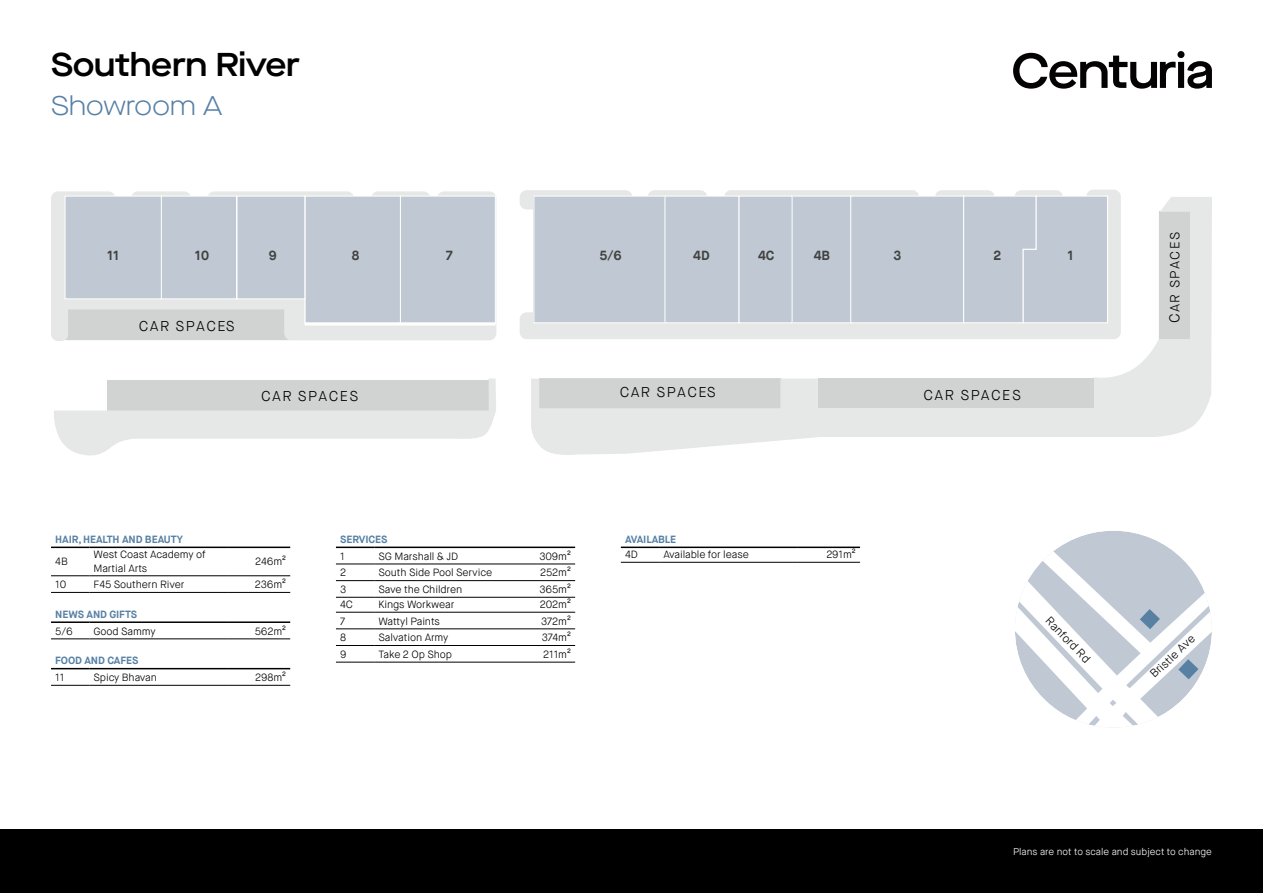
<style>
.page{position:relative;width:1263px;height:893px;background:#fff}
.page>*{position:absolute;margin:0;border:0;box-sizing:border-box;transform-origin:0 0}
.t1{font:600 33px "Maison Neue Extended";letter-spacing:-.01em;color:#000}
.t2{font:300 27px "Maison Neue Extended";letter-spacing:-.01em;color:#5680a4}
.t3{font:300 14.25px "Maison Neue";letter-spacing:.1em;color:#000}
.t4{font:700 13.2px "Maison Neue";color:#414140}
.t5{font:300 13.2px "Maison Neue";letter-spacing:.1em;color:#000}
.t6{font:300 11.55px "Maison Neue";color:#000}
.t7{font:300 10.5px/13.5px "Maison Neue";letter-spacing:-.01em;color:#000}
.t8{font:700 10.5px "Maison Neue";letter-spacing:-.01em;color:#5680a4}
.t9{font:300 9.75px "Maison Neue";color:#fff}
.s1{font-size:14.25px}
</style>
<div class="page">
<svg style="left:520px;top:190px;width:601px;height:149px;fill:#e8ebed"></svg>
<svg style="left:51px;top:191px;width:445px;height:150px;fill:#e6e7e7"></svg>
<div style="left:400px;top:196px;width:95px;height:127px;background:#c0c9d3"></div>
<div style="left:400px;top:196px;width:96px;height:127px;border:1px solid #fff"></div>
<div style="left:305px;top:196px;width:95px;height:127px;background:#c0c9d3"></div>
<div style="left:305px;top:196px;width:96px;height:127px;border:1px solid #fff"></div>
<div style="left:237px;top:196px;width:68px;height:103px;background:#c0c9d3"></div>
<div style="left:236px;top:196px;width:69px;height:103px;border:1px solid #fff"></div>
<div style="left:161px;top:196px;width:75px;height:103px;background:#c0c9d3"></div>
<div style="left:161px;top:196px;width:76px;height:103px;border:1px solid #fff"></div>
<div style="left:65px;top:196px;width:96px;height:103px;background:#c0c9d3"></div>
<div style="left:65px;top:196px;width:97px;height:103px;border:1px solid #fff"></div>
<svg style="left:54px;top:378px;width:442px;height:78px"></svg>
<svg style="left:531px;top:197px;width:681px;height:258px"></svg>
<div style="left:65px;top:309px;width:225px;height:31px;background:#d1d3d3"></div>
<div style="left:1159px;top:211px;width:31px;height:128px;background:#d1d3d3"></div>
<div style="left:818px;top:378px;width:276px;height:30px;background:#d1d3d3"></div>
<div style="left:539px;top:378px;width:243px;height:30px;background:#d1d3d3"></div>
<hr style="left:51px;top:575px;width:38px;height:1px;background:#000">
<hr style="left:51px;top:592px;width:38px;height:1px;background:#000">
<hr style="left:51px;top:639px;width:38px;height:1px;background:#000">
<hr style="left:89px;top:639px;width:139px;height:1px;background:#000">
<hr style="left:228px;top:639px;width:62px;height:1px;background:#000">
<hr style="left:51px;top:685px;width:38px;height:1px;background:#000">
<hr style="left:89px;top:685px;width:139px;height:1px;background:#000">
<hr style="left:228px;top:685px;width:62px;height:1px;background:#000">
<hr style="left:89px;top:575px;width:139px;height:1px;background:#000">
<hr style="left:228px;top:575px;width:62px;height:1px;background:#000">
<hr style="left:89px;top:592px;width:139px;height:1px;background:#000">
<hr style="left:228px;top:592px;width:62px;height:1px;background:#000">
<hr style="left:51px;top:621px;width:38px;height:2px;background:#000">
<hr style="left:89px;top:621px;width:139px;height:2px;background:#000">
<hr style="left:228px;top:621px;width:62px;height:2px;background:#000">
<hr style="left:228px;top:668px;width:62px;height:1px;background:#000">
<hr style="left:51px;top:668px;width:38px;height:1px;background:#000">
<hr style="left:89px;top:668px;width:139px;height:1px;background:#000">
<hr style="left:51px;top:547px;width:38px;height:1px;background:#000">
<hr style="left:89px;top:547px;width:139px;height:1px;background:#000">
<hr style="left:228px;top:547px;width:62px;height:1px;background:#000">
<hr style="left:336px;top:580px;width:38px;height:1px;background:#000">
<hr style="left:336px;top:597px;width:38px;height:1px;background:#000">
<hr style="left:336px;top:612px;width:38px;height:1px;background:#000">
<hr style="left:336px;top:629px;width:38px;height:1px;background:#000">
<hr style="left:336px;top:645px;width:38px;height:1px;background:#000">
<hr style="left:336px;top:662px;width:38px;height:1px;background:#000">
<hr style="left:336px;top:547px;width:38px;height:1px;background:#000">
<hr style="left:374px;top:547px;width:139px;height:1px;background:#000">
<hr style="left:513px;top:547px;width:62px;height:1px;background:#000">
<hr style="left:336px;top:564px;width:38px;height:1px;background:#000">
<hr style="left:374px;top:564px;width:139px;height:1px;background:#000">
<hr style="left:513px;top:564px;width:62px;height:1px;background:#000">
<hr style="left:374px;top:580px;width:139px;height:1px;background:#000">
<hr style="left:513px;top:580px;width:62px;height:1px;background:#000">
<hr style="left:374px;top:597px;width:139px;height:1px;background:#000">
<hr style="left:513px;top:597px;width:62px;height:1px;background:#000">
<hr style="left:374px;top:612px;width:139px;height:1px;background:#000">
<hr style="left:513px;top:612px;width:62px;height:1px;background:#000">
<hr style="left:374px;top:629px;width:139px;height:1px;background:#000">
<hr style="left:513px;top:629px;width:62px;height:1px;background:#000">
<hr style="left:374px;top:645px;width:139px;height:1px;background:#000">
<hr style="left:513px;top:645px;width:62px;height:1px;background:#000">
<hr style="left:374px;top:662px;width:139px;height:1px;background:#000">
<hr style="left:513px;top:662px;width:62px;height:1px;background:#000">
<svg style="left:1015px;top:541px;width:197px;height:185px"></svg>
<hr style="left:621px;top:547px;width:38px;height:1px;background:#000">
<hr style="left:621px;top:562px;width:38px;height:1px;background:#000">
<hr style="left:659px;top:547px;width:139px;height:1px;background:#000">
<hr style="left:798px;top:547px;width:62px;height:1px;background:#000">
<hr style="left:659px;top:562px;width:139px;height:1px;background:#000">
<hr style="left:798px;top:562px;width:62px;height:1px;background:#000">
<div style="left:0;top:829px;width:1263px;height:64px;background:#000"></div>
<svg style="left:1013px;top:51px;width:199px;height:38px"></svg>
<h1 class="t1" style="left:51px;top:45px;width:250px">Southern River</h1>
<h2 class="t2" style="left:51px;top:90px;width:173px">Showroom A</h2>
<p class="t4" style="left:107px;top:248px;width:14px">11</p>
<p class="t4" style="left:195px;top:248px;width:16px">10</p>
<p class="t4" style="left:269px;top:248px;width:10px">9</p>
<p class="t4" style="left:352px;top:248px;width:9px">8</p>
<p class="t4" style="left:446px;top:248px;width:8px">7</p>
<p class="t4" style="left:599px;top:248px;width:24px">5/6</p>
<p class="t4" style="left:693px;top:248px;width:18px">4D</p>
<p class="t4" style="left:814px;top:248px;width:18px">4B</p>
<p class="t4" style="left:758px;top:248px;width:18px">4C</p>
<p class="t4" style="left:893px;top:248px;width:9px">3</p>
<p class="t4" style="left:993px;top:248px;width:9px">2</p>
<p class="t4" style="left:1067px;top:248px;width:8px">1</p>
<h3 class="t3" style="left:139px;top:318px;width:98px">CAR SPACES</h3>
<h3 class="t3" style="left:261px;top:388px;width:99px">CAR SPACES</h3>
<h3 class="t3" style="left:620px;top:384px;width:98px">CAR SPACES</h3>
<h3 class="t3" style="left:923px;top:387px;width:99px">CAR SPACES</h3>
<p class="t8" style="left:55px;top:536px;width:129px">HAIR, HEALTH AND BEAUTY</p>
<p class="t7" style="left:55px;top:554px;width:14px">4B</p>
<p class="t7" style="left:94px;top:548px;width:114px">West Coast Academy of<br>Martial Arts</p>
<p class="t7" style="left:255px;top:554px;width:32px">246m²</p>
<p class="t7" style="left:55px;top:578px;width:13px">10</p>
<p class="t7" style="left:94px;top:578px;width:92px">F45 Southern River</p>
<p class="t7" style="left:255px;top:578px;width:33px">236m²</p>
<p class="t8" style="left:55px;top:610px;width:83px">NEWS AND GIFTS</p>
<p class="t7" style="left:55px;top:624px;width:19px">5/6</p>
<p class="t7" style="left:94px;top:624px;width:64px">Good Sammy</p>
<p class="t7" style="left:255px;top:624px;width:33px">562m²</p>
<p class="t8" style="left:55px;top:657px;width:85px">FOOD AND CAFES</p>
<p class="t7" style="left:55px;top:671px;width:11px">11</p>
<p class="t7" style="left:94px;top:671px;width:65px">Spicy Bhavan</p>
<p class="t7" style="left:255px;top:671px;width:32px">298m²</p>
<p class="t8" style="left:340px;top:536px;width:49px">SERVICES</p>
<p class="t7" style="left:340px;top:549px;width:6px">1</p>
<p class="t7" style="left:378px;top:549px;width:81px">SG Marshall &amp; JD</p>
<p class="t7" style="left:539px;top:549px;width:33px">309m²</p>
<p class="t7" style="left:340px;top:566px;width:8px">2</p>
<p class="t7" style="left:378px;top:566px;width:115px">South Side Pool Service</p>
<p class="t7" style="left:540px;top:566px;width:32px">252m²</p>
<p class="t7" style="left:340px;top:583px;width:8px">3</p>
<p class="t7" style="left:378px;top:583px;width:85px">Save the Children</p>
<p class="t7" style="left:539px;top:583px;width:33px">365m²</p>
<p class="t7" style="left:340px;top:598px;width:14px">4C</p>
<p class="t7" style="left:378px;top:598px;width:78px">Kings Workwear</p>
<p class="t7" style="left:540px;top:598px;width:33px">202m²</p>
<p class="t7" style="left:340px;top:614px;width:7px">7</p>
<p class="t7" style="left:378px;top:614px;width:63px">Wattyl Paints</p>
<p class="t7" style="left:541px;top:614px;width:31px">372m²</p>
<p class="t7" style="left:340px;top:631px;width:8px">8</p>
<p class="t7" style="left:378px;top:631px;width:71px">Salvation Army</p>
<p class="t7" style="left:542px;top:631px;width:31px">374m²</p>
<p class="t7" style="left:340px;top:648px;width:8px">9</p>
<p class="t7" style="left:378px;top:648px;width:75px">Take 2 Op Shop</p>
<p class="t7" style="left:543px;top:648px;width:29px">211m²</p>
<p class="t8" style="left:625px;top:536px;width:53px">AVAILABLE</p>
<p class="t7" style="left:625px;top:548px;width:14px">4D</p>
<p class="t7" style="left:663px;top:548px;width:87px">Available for lease</p>
<p class="t7" style="left:826px;top:548px;width:31px">291m²</p>
<p class="t6" style="left:1052px;top:614px;width:60px;rotate:46deg">Ranford Rd</p>
<p class="t5" style="left:1167px;top:323px;width:92px;rotate:-90deg"><span class="s1">C</span>AR SPACES</p>
<p class="t6" style="left:1147px;top:670px;width:58px;rotate:-43deg">Bristle Ave</p>
<p class="t9" style="left:1013px;top:847px;width:200px">Plans are not to scale and subject to change</p>
</div>
